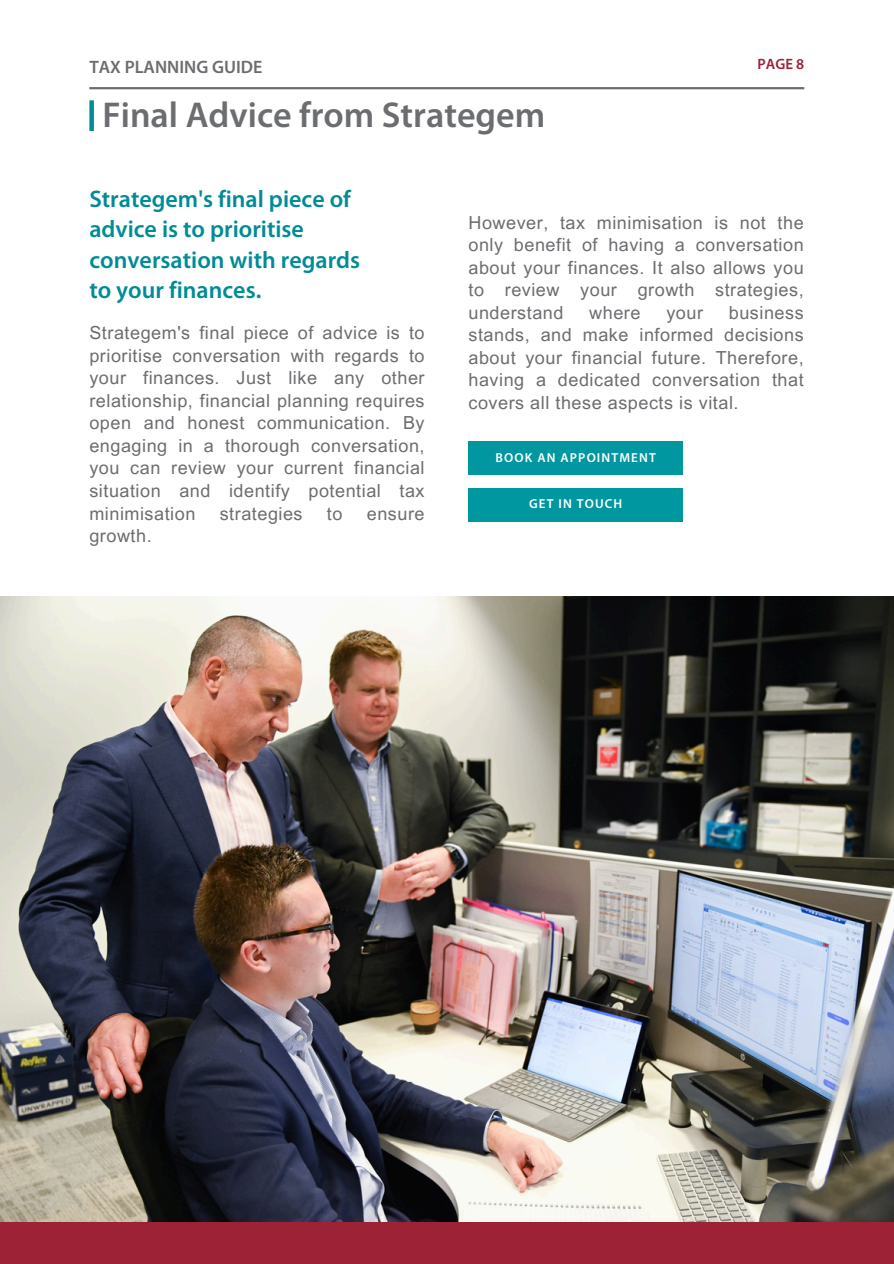
<style>
.page{position:relative;width:894px;height:1264px;background:#fff}
.page>*{position:absolute;margin:0;border:0;box-sizing:border-box;transform-origin:0 0}
.t1{font:600 36px "Myriad Pro";color:#6c6d70}
.t2{font:600 24px/30.3px "Myriad Pro";color:#008c95}
.t3{font:18px/22.5px "Arial MT Pro";letter-spacing:.03em;color:#6c6d70;text-align:justify}
.t4{font:600 18px "Myriad Pro";color:#6c6d70}
.t5{font:600 15px "Myriad Pro";color:#9d2235}
.t6{font:600 13.05px "Myriad Pro";letter-spacing:.085em;color:#fff}
</style>
<div class="page">
<img style="left:0;top:596px;width:893px;height:625px">
<hr style="left:89px;top:87px;width:715px;height:2px;background:#6c6d70">
<div style="left:89px;top:100px;width:5px;height:31px;background:#008c95"></div>
<div style="left:0;top:1221px;width:893px;height:42px;background:#9d2235"></div>
<div style="left:468px;top:441px;width:214px;height:34px;background:#0097a0"></div>
<div style="left:468px;top:488px;width:214px;height:34px;background:#0097a0"></div>
<h2 class="t4" style="left:89px;top:59px;width:174px">TAX PLANNING GUIDE</h2>
<h4 class="t5" style="left:757px;top:57px;width:48px">PAGE 8</h4>
<h4 class="t1" style="left:102px;top:100px;width:444px">Final Advice from Strategem</h4>
<p class="t2" style="left:89px;top:186px;width:272px">Strategem's final piece of advice is to prioritise conversation with regards to your finances.</p>
<h3 class="t3" style="left:89px;top:324px;width:336px">Strategem's final piece of advice is to prioritise conversation with regards to your finances. Just like any other relationship, financial planning requires open and honest communication. By engaging in a thorough conversation, you can review your current financial situation and identify potential tax minimisation</h3>
<h3 class="t3" style="left:220px;top:504px;width:84px">strategies</h3>
<h3 class="t3" style="left:327px;top:504px;width:17px">to</h3>
<h3 class="t3" style="left:367px;top:504px;width:59px">ensure</h3>
<h3 class="t3" style="left:89px;top:526px;width:64px">growth.</h3>
<h5 class="t3" style="left:468px;top:213px;width:336px">However, tax minimisation is not the only benefit of having a conversation about your finances. It also allows you to review your growth strategies, understand</h5>
<h5 class="t3" style="left:468px;top:303px;width:336px;text-indent:260px">business stands, and make informed decisions about your financial future. Therefore, having a dedicated conversation that covers all these aspects is vital.</h5>
<h5 class="t3" style="left:589px;top:303px;width:53px">where</h5>
<h5 class="t3" style="left:666px;top:303px;width:38px">your</h5>
<p class="t6" style="left:495px;top:452px;width:162px">BOOK AN APPOINTMENT</p>
<p class="t6" style="left:529px;top:498px;width:95px">GET IN TOUCH</p>
</div>
